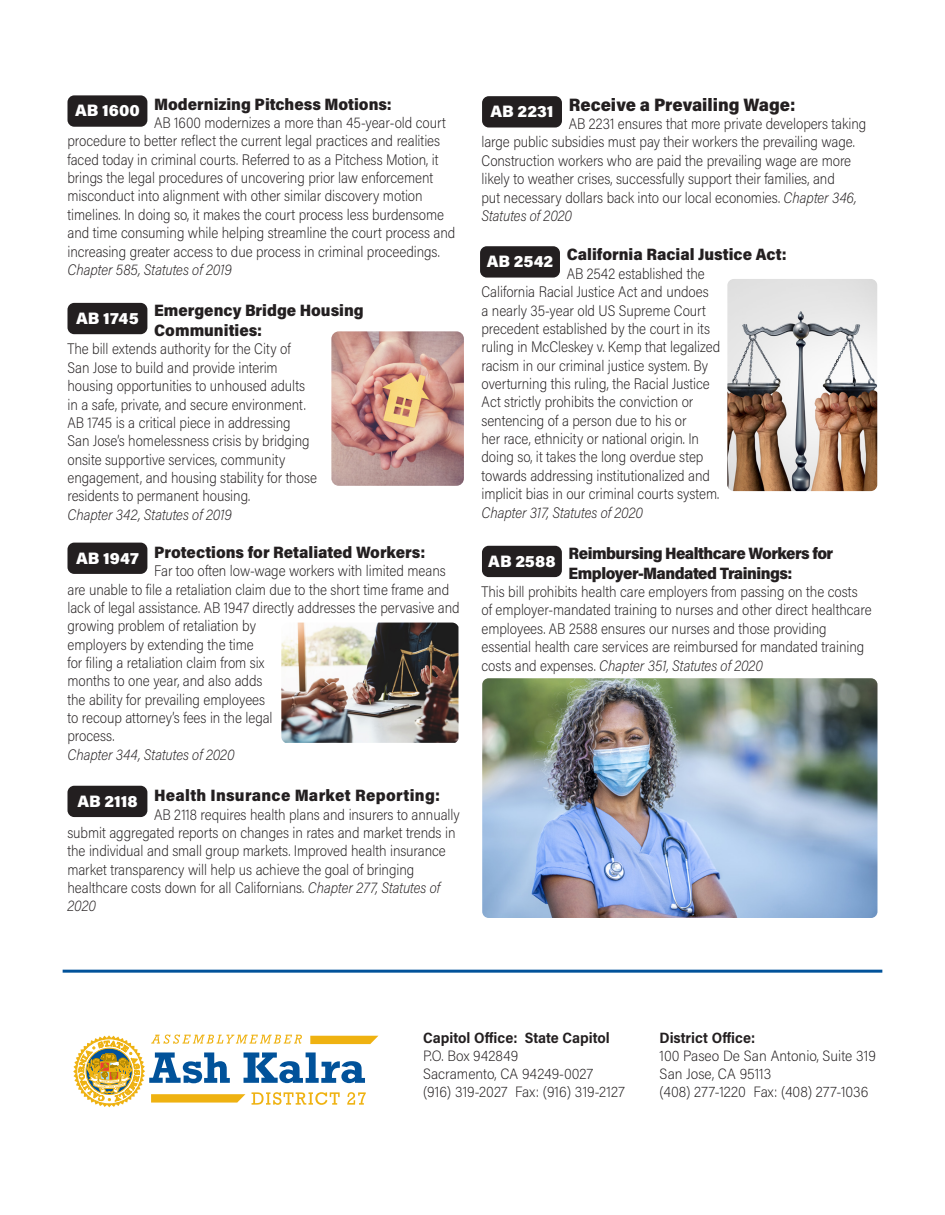
<style>
.page{position:relative;width:945px;height:1215px;background:#fff}
.page>*{position:absolute;margin:0;border:0;box-sizing:border-box;transform-origin:0 0}
.t1{font:900 18px "Acumin Pro Semi Cond";color:#231f20}
.t2{font:900 16.5px/19.8px "Acumin Pro Semi Cond";color:#231f20}
.t3{font:900 16.5px/19.8px "Acumin Pro Semi Cond";letter-spacing:-.03em;color:#231f20}
.t4{font:900 16.5px "Acumin Pro";color:#fff}
.t5{font:900 16.5px "Acumin Pro Semi Cond";letter-spacing:.02em;color:#231f20}
.t6{font:200 15.3px/18.3px "Acumin Pro Semi Cond";letter-spacing:-.005em;color:#231f20;scale:.95 1}
.t7{font:italic 200 15.3px "Acumin Pro Semi Cond";letter-spacing:-.005em;color:#231f20;scale:.95 1}
.t8{font:200 15px/18px "Acumin Pro Semi Cond";color:#231f20}
.t9{font:700 15px "Acumin Pro Semi Cond";color:#231f20}
.s1{font-style:italic}
</style>
<div class="page">
<svg style="left:73px;top:1035px;width:305px;height:72px"></svg>
<hr style="left:63px;top:970px;width:819px;height:3px;background:#01529a">
<div style="left:68px;top:95px;width:79px;height:32px;background:#231f20;border-radius:7px"></div>
<div style="left:482px;top:96px;width:80px;height:31px;background:#231f20;border-radius:7px"></div>
<div style="left:480px;top:246px;width:80px;height:32px;background:#231f20;border-radius:7px"></div>
<div style="left:482px;top:546px;width:80px;height:31px;background:#231f20;border-radius:7px"></div>
<div style="left:68px;top:303px;width:79px;height:31px;background:#231f20;border-radius:7px"></div>
<div style="left:68px;top:543px;width:79px;height:31px;background:#231f20;border-radius:7px"></div>
<img style="left:331px;top:331px;width:133px;height:155px">
<img style="left:281px;top:623px;width:177px;height:120px">
<img style="left:727px;top:279px;width:150px;height:212px">
<div style="left:68px;top:786px;width:79px;height:31px;background:#231f20;border-radius:7px"></div>
<img style="left:482px;top:678px;width:396px;height:240px">
<p class="t2" style="left:154px;top:93px;width:239px">Modernizing Pitchess Motions:</p>
<p class="t6" style="left:67px;top:113px;width:410px;text-indent:87px">AB 1600 modernizes a more than 45-year-old court procedure to better reflect the current legal practices and realities faced today in criminal courts. Referred to as a Pitchess Motion, it brings the legal procedures of uncovering prior law enforcement misconduct into alignment with other similar discovery motion timelines. In doing so, it makes the court process less burdensome and time consuming while helping streamline the court process and increasing greater access to due process in criminal proceedings.</p>
<p class="t7" style="left:67px;top:259px;width:175px">Chapter 585, Statutes of 2019</p>
<p class="t2" style="left:154px;top:300px;width:211px">Emergency Bridge Housing<br>Communities:</p>
<p class="t6" style="left:68px;top:339px;width:264px">The bill extends authority for the City of<br>San Jose to build and provide interim housing opportunities to unhoused adults in a safe, private, and secure environment.<br>AB 1745 is a critical piece in addressing<br>San Jose’s homelessness crisis by bridging onsite supportive services, community engagement, and housing stability for those residents to permanent housing.</p>
<p class="t7" style="left:68px;top:504px;width:175px">Chapter 342, Statutes of 2019</p>
<p class="t2" style="left:154px;top:541px;width:273px">Protections for Retaliated Workers:</p>
<p class="t6" style="left:68px;top:561px;width:414px;text-indent:87px">Far too often low-wage workers with limited means are unable to file a retaliation claim due to the short time frame and lack of legal assistance. AB 1947 directly addresses the pervasive and growing problem of retaliation by<br>employers by extending the time<br>for filing a retaliation claim from six<br>months to one year, and also adds<br>the ability for prevailing employees<br>to recoup attorney’s fees in the legal<br>process.</p>
<p class="t7" style="left:68px;top:744px;width:177px">Chapter 344, Statutes of 2020</p>
<p class="t5" style="left:154px;top:784px;width:288px">Health Insurance Market Reporting:</p>
<p class="t6" style="left:67px;top:804px;width:414px;text-indent:87px">AB 2118 requires health plans and insurers to annually submit aggregated reports on changes in rates and market trends in the individual and small group markets. Improved health insurance market transparency will help us achieve the goal of bringing healthcare costs down for all Californians. <span class="s1">Chapter 277, Statutes of 2020</span></p>
<p class="t1" style="left:569px;top:92px;width:228px">Receive a Prevailing Wage:</p>
<p class="t6" style="left:481px;top:114px;width:407px;text-indent:87px">AB 2231 ensures that more private developers taking large public subsidies must pay their workers the prevailing wage.<br>Construction workers who are paid the prevailing wage are more likely to weather crises, successfully support their families, and<br>put necessary dollars back into our local economies. <span class="s1">Chapter 346, Statutes of 2020</span></p>
<p class="t2" style="left:567px;top:244px;width:222px">California Racial Justice Act:</p>
<p class="t6" style="left:481px;top:264px;width:253px;text-indent:85px">AB 2542 established the California Racial Justice Act and undoes<br>a nearly 35-year old US Supreme Court precedent established by the court in its ruling in McCleskey v. Kemp that legalized racism in our criminal justice system. By overturning this ruling, the Racial Justice Act strictly prohibits the conviction or sentencing of a person due to his or<br>her race, ethnicity or national origin. In doing so, it takes the long overdue step towards addressing institutionalized and implicit bias in our criminal courts system.</p>
<p class="t7" style="left:481px;top:502px;width:172px">Chapter 317, Statutes of 2020</p>
<p class="t3" style="left:569px;top:543px;width:266px">Reimbursing Healthcare Workers for<br>Employer-Mandated Trainings:</p>
<p class="t6" style="left:482px;top:582px;width:412px">This bill prohibits health care employers from passing on the costs of employer-mandated training to nurses and other direct healthcare employees. AB 2588 ensures our nurses and those providing essential health care services are reimbursed for mandated training costs and expenses. <span class="s1">Chapter 351, Statutes of 2020</span></p>
<p class="t4" style="left:75px;top:99px;width:66px">AB 1600</p>
<p class="t4" style="left:490px;top:100px;width:65px">AB 2231</p>
<p class="t4" style="left:487px;top:250px;width:68px">AB 2542</p>
<p class="t4" style="left:76px;top:306px;width:64px">AB 1745</p>
<p class="t4" style="left:76px;top:546px;width:64px">AB 1947</p>
<p class="t4" style="left:488px;top:549px;width:69px">AB 2588</p>
<p class="t4" style="left:77px;top:789px;width:62px">AB 2118</p>
<p class="t9" style="left:423px;top:1027px;width:188px">Capitol Office: State Capitol</p>
<p class="t8" style="left:423px;top:1046px;width:203px">P.O. Box 942849<br>Sacramento, CA 94249-0027 (916) 319-2027 Fax: (916) 319-2127</p>
<p class="t9" style="left:660px;top:1027px;width:97px">District Office:</p>
<p class="t8" style="left:660px;top:1046px;width:218px">100 Paseo De San Antonio, Suite 319<br>San Jose, CA 95113<br>(408) 277-1220 Fax: (408) 277-1036</p>
</div>
